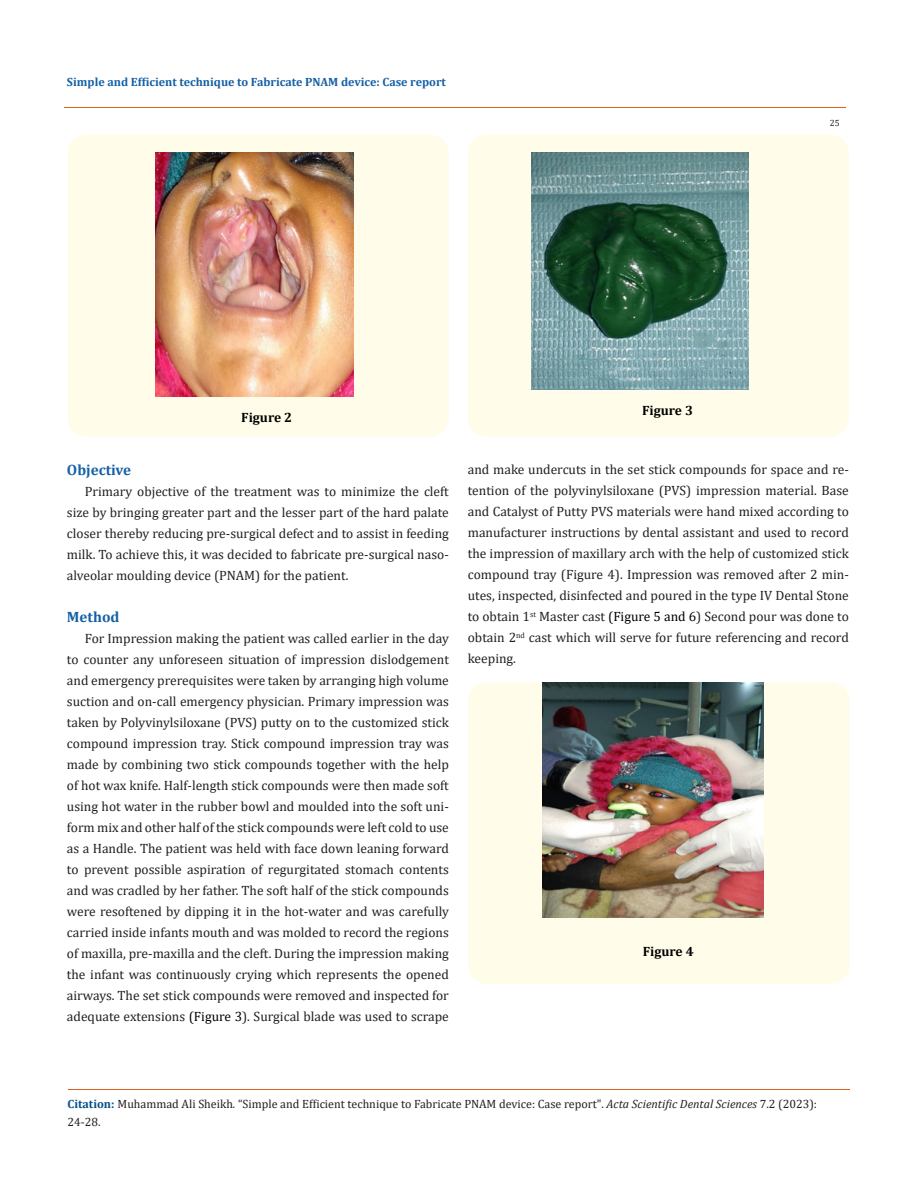
<style>
.page{position:relative;width:917px;height:1188px;background:#fff}
.page>*{position:absolute;margin:0;border:0;box-sizing:border-box;transform-origin:0 0}
.t1{font:700 15px "Cambria";color:#1560a6}
.t2{font:13.5px/21px "Cambria";color:#231f20;text-align:justify}
.t3{font:700 13.5px "Cambria";color:#000}
.t4{font:12px/18px "Cambria";color:#231f20}
.t5{font:700 12px "Cambria";color:#1560a6}
.t6{font:9px "Cambria";color:#231f20}
.s1{color:#000}
.s2{font-weight:700;color:#035089}
.s3{font-style:italic}
</style>
<div class="page">
<div style="left:68px;top:135px;width:380px;height:302px;background:#fffde9;border-radius:18px"></div>
<img style="left:155px;top:153px;width:198px;height:244px">
<div style="left:468px;top:135px;width:380px;height:302px;background:#fffde9;border-radius:18px"></div>
<img style="left:531px;top:153px;width:217px;height:236px">
<div style="left:468px;top:682px;width:381px;height:302px;background:#fffde9;border-radius:18px"></div>
<img style="left:542px;top:683px;width:221px;height:235px">
<hr style="left:64px;top:108px;width:781px;height:1px;background:#e05d1a">
<hr style="left:68px;top:1090px;width:781px;height:1px;background:#e05d1a">
<p class="t5" style="left:67px;top:73px;width:380px">Simple and Efficient technique to Fabricate PNAM device: Case report</p>
<p class="t6" style="left:829px;top:118px;width:11px">25</p>
<p class="t3" style="left:241px;top:408px;width:52px">Figure 2</p>
<p class="t1" style="left:67px;top:459px;width:66px">Objective</p>
<p class="t2" style="left:67px;top:481px;width:383px;text-indent:18px">Primary objective of the treatment was to minimize the cleft size by bringing greater part and the lesser part of the hard palate closer thereby reducing pre-surgical defect and to assist in feeding milk. To achieve this, it was decided to fabricate pre-surgical naso&shy;alveolar moulding device (PNAM) for the patient.</p>
<p class="t1" style="left:67px;top:606px;width:54px">Method</p>
<p class="t2" style="left:67px;top:628px;width:383px;text-indent:18px">For Impression making the patient was called earlier in the day to counter any unforeseen situation of impression dislodgement and emergency prerequisites were taken by arranging high volume suction and on-call emergency physician. Primary impression was taken by Polyvinylsiloxane (PVS) putty on to the customized stick compound impression tray. Stick compound impression tray was made by combining two stick compounds together with the help of hot wax knife. Half-length stick compounds were then made soft using hot water in the rubber bowl and moulded into the soft uni&shy;form mix and other half of the stick compounds were left cold to use as a Handle. The patient was held with face down leaning forward to prevent possible aspiration of regurgitated stomach contents and was cradled by her father. The soft half of the stick compounds were resoftened by dipping it in the hot-water and was carefully carried inside infants mouth and was molded to record the regions of maxilla, pre-maxilla and the cleft. During the impression making the infant was continuously crying which represents the opened airways. The set stick compounds were removed and inspected for adequate extensions <span class="s1">(Figure 3</span>). Surgical blade was used to scrape</p>
<p class="t3" style="left:642px;top:401px;width:52px">Figure 3</p>
<p class="t2" style="left:468px;top:459px;width:382px">and make undercuts in the set stick compounds for space and re&shy;tention of the polyvinylsiloxane (PVS) impression material. Base and Catalyst of Putty PVS materials were hand mixed according to manufacturer instructions by dental assistant and used to record the impression of maxillary arch with the help of customized stick compound tray (Figure 4). Impression was removed after 2 min&shy;utes, inspected, disinfected and poured in the type IV Dental Stone to obtain 1<sup>st</sup> Master cast <span class="s1">(Figure 5 and 6</span>) Second pour was done to obtain 2<sup>nd</sup> cast which will serve for future referencing and record keeping.</p>
<p class="t3" style="left:642px;top:941px;width:52px">Figure 4</p>
<p class="t4" style="left:68px;top:1095px;width:751px"><span class="s2">Citation:</span> Muhammad Ali Sheikh<span class="s3">.</span> “Simple and Efficient technique to Fabricate PNAM device: Case report". <span class="s3">Acta Scientific Dental Sciences</span> 7.2 (2023):<br>24-28.</p>
</div>
